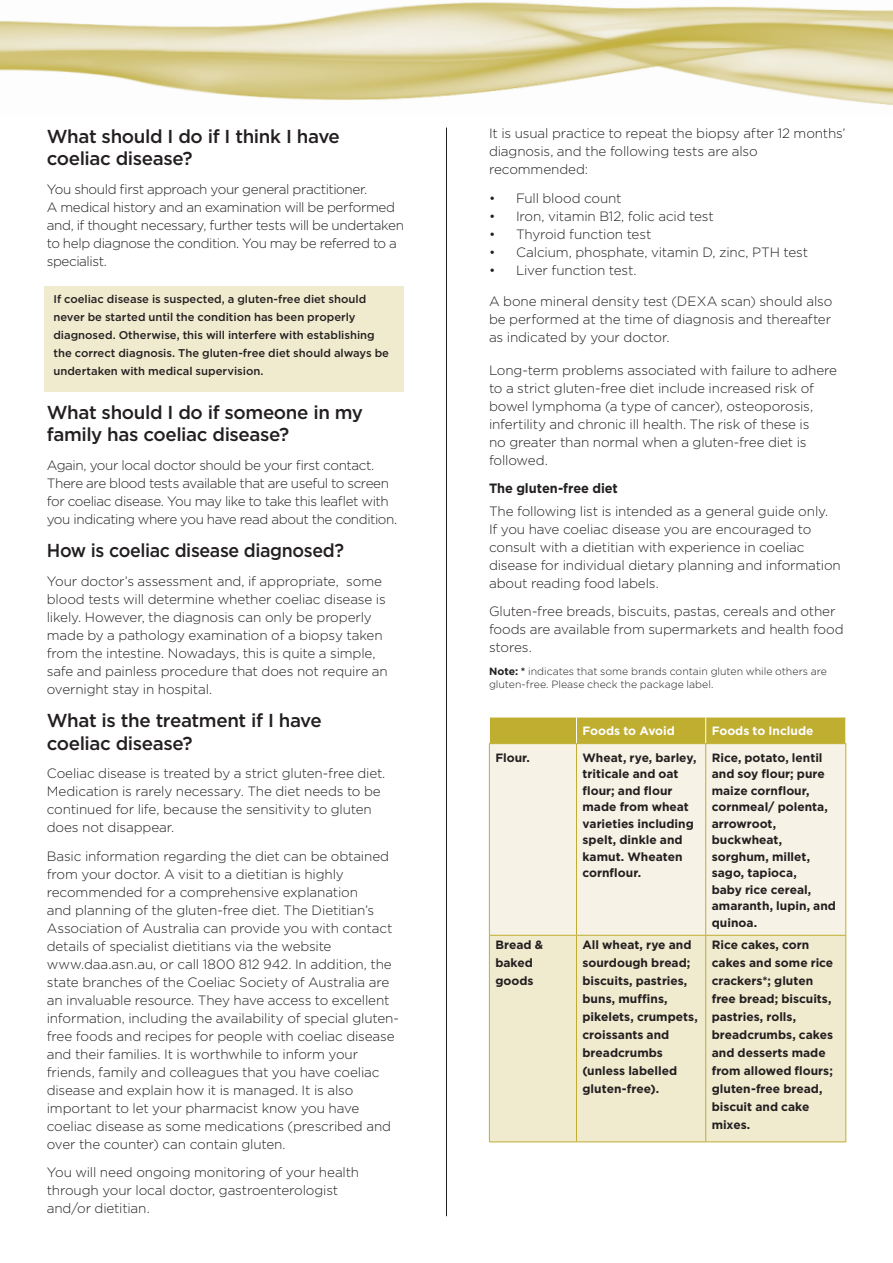
<style>
.page{position:relative;width:893px;height:1263px;background:#fff}
.page>*{position:absolute;margin:0;border:0;box-sizing:border-box;transform-origin:0 0}
.t1{font:500 18.75px/22.5px "Gotham";letter-spacing:-.02em;color:#231f20}
.t2{font:500 18.75px "Gotham";letter-spacing:-.02em;color:#231f20;scale:.95 1}
.t3{font:300 13.5px/18px "Gotham";letter-spacing:-.015em;color:#231f20}
.t4{font:700 13.5px "Gotham";letter-spacing:-.005em;color:#231f20;scale:.95 1}
.t5{font:700 12px/18px "Gotham";color:#231f20}
.t6{font:700 12px "Gotham";letter-spacing:-.005em;color:#fff}
.t7{font:500 11.25px/18px "Gotham";color:#231f20}
.t8{font:300 10.5px/12.6px "Gotham";color:#231f20}
.s1{font-weight:700}
</style>
<div class="page">
<img style="left:0;top:2px;width:893px;height:103px">
<hr style="left:446px;top:128px;width:1px;height:1088px;background:#231f20">
<div style="left:45px;top:286px;width:359px;height:105px;background:#f0eacf"></div>
<div style="left:490px;top:744px;width:355px;height:191px;background:#f6f2e5"></div>
<div style="left:490px;top:936px;width:355px;height:205px;background:#f0eacf"></div>
<hr style="left:489px;top:936px;width:1px;height:205px;background:#bfae30">
<hr style="left:576px;top:936px;width:1px;height:205px;background:#bfae30">
<hr style="left:705px;top:936px;width:1px;height:205px;background:#bfae30">
<hr style="left:845px;top:936px;width:1px;height:205px;background:#bfae30">
<div style="left:489px;top:717px;width:357px;height:26px;background:#bfae30"></div>
<hr style="left:489px;top:743px;width:87px;height:1px;background:#bfae30">
<hr style="left:576px;top:743px;width:130px;height:1px;background:#bfae30">
<hr style="left:706px;top:743px;width:140px;height:1px;background:#bfae30">
<hr style="left:489px;top:744px;width:1px;height:191px;background:#bfae30">
<hr style="left:576px;top:744px;width:1px;height:191px;background:#bfae30">
<hr style="left:705px;top:744px;width:1px;height:191px;background:#bfae30">
<hr style="left:845px;top:744px;width:1px;height:191px;background:#bfae30">
<hr style="left:489px;top:935px;width:87px;height:1px;background:#bfae30">
<hr style="left:576px;top:935px;width:130px;height:1px;background:#bfae30">
<hr style="left:706px;top:935px;width:140px;height:1px;background:#bfae30">
<hr style="left:489px;top:1141px;width:87px;height:1px;background:#bfae30">
<hr style="left:576px;top:1141px;width:130px;height:1px;background:#bfae30">
<hr style="left:706px;top:1141px;width:140px;height:1px;background:#bfae30">
<h1 class="t1" style="left:47px;top:125px;width:295px">What should I do if I think I have coeliac disease?</h1>
<p class="t3" style="left:47px;top:180px;width:359px">You should first approach your general practitioner.<br>A medical history and an examination will be performed and, if thought necessary, further tests will be undertaken to help diagnose the condition. You may be referred to a specialist.</p>
<p class="t7" style="left:53px;top:290px;width:337px">If coeliac disease is suspected, a gluten-free diet should never be started until the condition has been properly diagnosed. Otherwise, this will interfere with establishing the correct diagnosis. The gluten-free diet should always be undertaken with medical supervision.</p>
<h1 class="t1" style="left:47px;top:401px;width:318px">What should I do if someone in my family has coeliac disease?</h1>
<p class="t3" style="left:47px;top:456px;width:352px">Again, your local doctor should be your first contact.<br>There are blood tests available that are useful to screen for coeliac disease. You may like to take this leaflet with you indicating where you have read about the condition.</p>
<h1 class="t2" style="left:47px;top:539px;width:314px">How is coeliac disease diagnosed?</h1>
<p class="t3" style="left:47px;top:572px;width:343px">Your doctor’s assessment and, if appropriate, some blood tests will determine whether coeliac disease is likely. However, the diagnosis can only be properly made by a pathology examination of a biopsy taken from the intestine. Nowadays, this is quite a simple, safe and painless procedure that does not require an overnight stay in hospital.</p>
<h1 class="t1" style="left:47px;top:709px;width:277px">What is the treatment if I have coeliac disease?</h1>
<p class="t3" style="left:47px;top:764px;width:340px">Coeliac disease is treated by a strict gluten-free diet.<br>Medication is rarely necessary. The diet needs to be continued for life, because the sensitivity to gluten does not disappear.</p>
<p class="t3" style="left:47px;top:847px;width:354px">Basic information regarding the diet can be obtained from your doctor. A visit to a dietitian is highly recommended for a comprehensive explanation<br>and planning of the gluten-free diet. The Dietitian’s Association of Australia can provide you with contact details of specialist dietitians via the website www.daa.asn.au, or call 1800 812 942. In addition, the state branches of the Coeliac Society of Australia are an invaluable resource. They have access to excellent information, including the availability of special gluten&shy;free foods and recipes for people with coeliac disease and their families. It is worthwhile to inform your friends, family and colleagues that you have coeliac disease and explain how it is managed. It is also important to let your pharmacist know you have coeliac disease as some medications (prescribed and over the counter) can contain gluten.</p>
<p class="t3" style="left:47px;top:1163px;width:314px">You will need ongoing monitoring of your health through your local doctor, gastroenterologist and/or dietitian.</p>
<p class="t3" style="left:489px;top:124px;width:358px">It is usual practice to repeat the biopsy after 12 months’ diagnosis, and the following tests are also recommended:</p>
<p class="t3" style="left:489px;top:189px;width:134px">• Full blood count</p>
<p class="t3" style="left:489px;top:207px;width:226px">• Iron, vitamin B12, folic acid test</p>
<p class="t3" style="left:489px;top:225px;width:164px">• Thyroid function test</p>
<p class="t3" style="left:489px;top:243px;width:321px">• Calcium, phosphate, vitamin D, zinc, PTH test</p>
<p class="t3" style="left:489px;top:261px;width:149px">• Liver function test.</p>
<p class="t3" style="left:489px;top:292px;width:345px;text-align:justify">A bone mineral density test (DEXA scan) should also be performed at the time of diagnosis and thereafter as indicated by your doctor.</p>
<p class="t3" style="left:489px;top:361px;width:350px">Long-term problems associated with failure to adhere to a strict gluten-free diet include increased risk of bowel lymphoma (a type of cancer), osteoporosis, infertility and chronic ill health. The risk of these is<br>no greater than normal when a gluten-free diet is followed.</p>
<p class="t4" style="left:489px;top:480px;width:137px">The gluten-free diet</p>
<p class="t3" style="left:489px;top:502px;width:353px">The following list is intended as a general guide only.<br>If you have coeliac disease you are encouraged to consult with a dietitian with experience in coeliac disease for individual dietary planning and information about reading food labels.</p>
<p class="t3" style="left:489px;top:602px;width:356px">Gluten-free breads, biscuits, pastas, cereals and other foods are available from supermarkets and health food stores.</p>
<p class="t8" style="left:489px;top:665px;width:339px"><span class="s1">Note: *</span> indicates that some brands contain gluten while others are gluten-free. Please check the package label.</p>
<p class="t6" style="left:582px;top:724px;width:94px">Foods to Avoid</p>
<p class="t6" style="left:712px;top:724px;width:103px">Foods to Include</p>
<p class="t5" style="left:495px;top:748px;width:36px">Flour.</p>
<p class="t5" style="left:582px;top:749px;width:115px;line-height:16.5px">Wheat, rye, barley, triticale and oat flour; and flour made from wheat varieties including spelt, dinkle and kamut. Wheaten cornflour.</p>
<p class="t5" style="left:712px;top:749px;width:126px;line-height:16.5px">Rice, potato, lentil and soy flour; pure maize cornflour, cornmeal/ polenta, arrowroot, buckwheat, sorghum, millet, sago, tapioca,<br>baby rice cereal, amaranth, lupin, and quinoa.</p>
<p class="t5" style="left:495px;top:936px;width:49px">Bread &amp; baked goods</p>
<p class="t5" style="left:582px;top:936px;width:117px">All wheat, rye and sourdough bread; biscuits, pastries, buns, muffins, pikelets, crumpets, croissants and breadcrumbs (unless labelled gluten-free).</p>
<p class="t5" style="left:712px;top:936px;width:123px">Rice cakes, corn cakes and some rice crackers*; gluten free bread; biscuits, pastries, rolls, breadcrumbs, cakes and desserts made from allowed flours; gluten-free bread, biscuit and cake mixes.</p>
</div>
